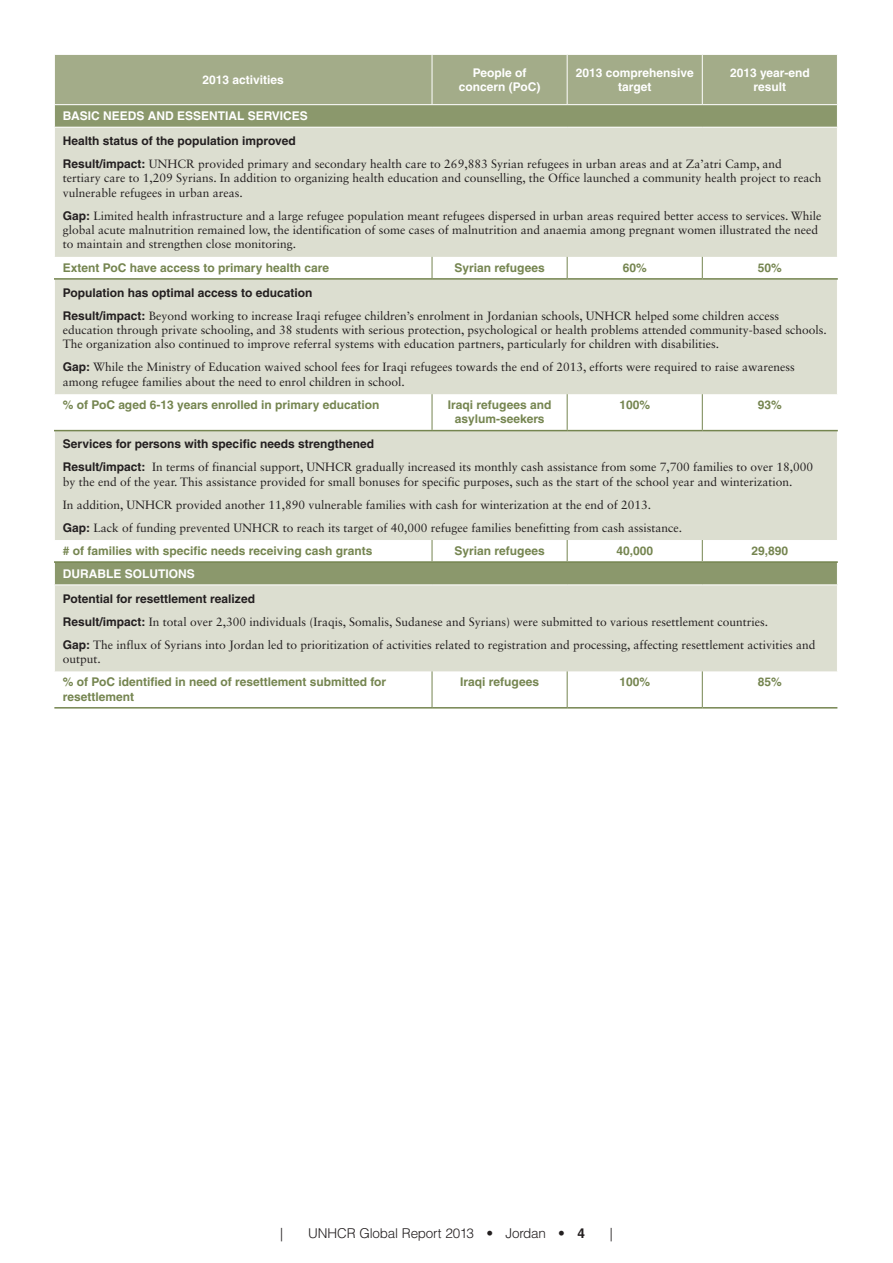
<style>
.page{position:relative;width:893px;height:1263px;background:#fff}
.page>*{position:absolute;margin:0;border:0;box-sizing:border-box;transform-origin:0 0}
.t1{font:300 13.5px "Helvetica";letter-spacing:-.015em;color:#231f20}
.t2{font:12px/14.4px "Sabon LT Std";color:#231f20}
.t3{font:700 12px/14.4px "Helvetica CE";color:#758550;text-align:center}
.t4{font:700 12px "Helvetica CE";color:#231f20}
.t5{font:700 12px/14.4px "Helvetica CE";color:#fff;text-align:center}
.s1{font-family:"Helvetica CE";font-weight:700}
</style>
<div class="page">
<svg style="left:54px;top:128px;width:783px;height:543px;background:#dddfd2"></svg>
<svg style="left:54px;top:54px;width:784px;height:73px;background:#a0aa86"></svg>
<svg style="left:54px;top:563px;width:1px;height:21px"></svg>
<hr style="left:54px;top:128px;width:1px;height:129px;background:#fff">
<hr style="left:54px;top:280px;width:1px;height:114px;background:#fff">
<hr style="left:54px;top:431px;width:1px;height:109px;background:#fff">
<hr style="left:54px;top:584px;width:378px;height:1px;background:#fff">
<hr style="left:54px;top:585px;width:1px;height:86px;background:#fff">
<hr style="left:432px;top:584px;width:135px;height:1px;background:#fff">
<hr style="left:567px;top:584px;width:135px;height:1px;background:#fff">
<hr style="left:702px;top:584px;width:136px;height:1px;background:#fff">
<hr style="left:54px;top:561px;width:378px;height:2px;background:#758550">
<hr style="left:432px;top:561px;width:135px;height:2px;background:#758550">
<hr style="left:567px;top:561px;width:135px;height:2px;background:#758550">
<hr style="left:702px;top:561px;width:136px;height:2px;background:#758550">
<hr style="left:54px;top:278px;width:378px;height:2px;background:#758550">
<hr style="left:432px;top:278px;width:135px;height:2px;background:#758550">
<hr style="left:567px;top:278px;width:135px;height:2px;background:#758550">
<hr style="left:702px;top:278px;width:136px;height:2px;background:#758550">
<hr style="left:54px;top:430px;width:378px;height:1px;background:#758550">
<hr style="left:432px;top:430px;width:135px;height:1px;background:#758550">
<hr style="left:567px;top:430px;width:135px;height:1px;background:#758550">
<hr style="left:702px;top:430px;width:136px;height:1px;background:#758550">
<hr style="left:54px;top:707px;width:378px;height:1px;background:#758550">
<hr style="left:432px;top:707px;width:135px;height:1px;background:#758550">
<hr style="left:567px;top:707px;width:135px;height:1px;background:#758550">
<hr style="left:702px;top:707px;width:135px;height:1px;background:#758550">
<svg style="left:432px;top:257px;width:1px;height:21px"></svg>
<svg style="left:567px;top:257px;width:1px;height:21px"></svg>
<svg style="left:702px;top:257px;width:1px;height:21px"></svg>
<hr style="left:432px;top:394px;width:1px;height:36px;background:#758550">
<hr style="left:567px;top:394px;width:1px;height:36px;background:#758550">
<hr style="left:702px;top:394px;width:1px;height:36px;background:#758550">
<svg style="left:432px;top:540px;width:1px;height:21px"></svg>
<svg style="left:567px;top:540px;width:1px;height:21px"></svg>
<svg style="left:702px;top:540px;width:1px;height:21px"></svg>
<hr style="left:432px;top:671px;width:1px;height:36px;background:#758550">
<hr style="left:567px;top:671px;width:1px;height:36px;background:#758550">
<hr style="left:702px;top:671px;width:1px;height:36px;background:#758550">
<p class="t5" style="left:202px;top:73px;width:83px">2013 activities</p>
<p class="t5" style="left:459px;top:65px;width:83px">People of concern (PoC)</p>
<p class="t5" style="left:576px;top:65px;width:120px">2013 comprehensive target</p>
<p class="t5" style="left:730px;top:65px;width:81px">2013 year-end result</p>
<p class="t5" style="left:63px;top:108px;width:247px">BASIC NEEDS AND ESSENTIAL SERVICES</p>
<p class="t4" style="left:63px;top:133px;width:234px">Health status of the population improved</p>
<p class="t2" style="left:63px;top:156px;width:760px"><span class="s1">Result/impact:</span> UNHCR provided primary and secondary health care to 269,883 Syrian refugees in urban areas and at Za’atri Camp, and tertiary care to 1,209 Syrians. In addition to organizing health education and counselling, the Office launched a community health project to reach vulnerable refugees in urban areas.</p>
<p class="t2" style="left:63px;top:208px;width:760px"><span class="s1">Gap:</span> Limited health infrastructure and a large refugee population meant refugees dispersed in urban areas required better access to services. While global acute malnutrition remained low, the identification of some cases of malnutrition and anaemia among pregnant women illustrated the need to maintain and strengthen close monitoring.</p>
<p class="t3" style="left:63px;top:260px;width:268px">Extent PoC have access to primary health care</p>
<p class="t3" style="left:454px;top:260px;width:92px">Syrian refugees</p>
<p class="t3" style="left:623px;top:260px;width:26px">60%</p>
<p class="t3" style="left:758px;top:260px;width:26px">50%</p>
<p class="t4" style="left:63px;top:285px;width:251px">Population has optimal access to education</p>
<p class="t2" style="left:63px;top:308px;width:765px"><span class="s1">Result/impact:</span> Beyond working to increase Iraqi refugee children’s enrolment in Jordanian schools, UNHCR helped some children access education through private schooling, and 38 students with serious protection, psychological or health problems attended community-based schools.<br>The organization also continued to improve referral systems with education partners, particularly for children with disabilities.</p>
<p class="t2" style="left:63px;top:360px;width:733px"><span class="s1">Gap:</span> While the Ministry of Education waived school fees for Iraqi refugees towards the end of 2013, efforts were required to raise awareness among refugee families about the need to enrol children in school.</p>
<p class="t3" style="left:63px;top:397px;width:318px">% of PoC aged 6-13 years enrolled in primary education</p>
<p class="t3" style="left:448px;top:397px;width:105px">Iraqi refugees and asylum-seekers</p>
<p class="t3" style="left:619px;top:397px;width:32px">100%</p>
<p class="t3" style="left:758px;top:397px;width:26px">93%</p>
<p class="t4" style="left:63px;top:437px;width:313px">Services for persons with specific needs strengthened</p>
<p class="t2" style="left:63px;top:460px;width:752px"><span class="s1">Result/impact:</span> In terms of financial support, UNHCR gradually increased its monthly cash assistance from some 7,700 families to over 18,000 by the end of the year. This assistance provided for small bonuses for specific purposes, such as the start of the school year and winterization.</p>
<p class="t2" style="left:63px;top:493px;width:621px;line-height:23px">In addition, UNHCR provided another 11,890 vulnerable families with cash for winterization at the end of 2013.<br><span class="s1">Gap:</span> Lack of funding prevented UNHCR to reach its target of 40,000 refugee families benefitting from cash assistance.</p>
<p class="t3" style="left:63px;top:543px;width:311px"># of families with specific needs receiving cash grants</p>
<p class="t3" style="left:454px;top:543px;width:92px">Syrian refugees</p>
<p class="t3" style="left:616px;top:543px;width:38px">40,000</p>
<p class="t3" style="left:751px;top:543px;width:38px">29,890</p>
<p class="t5" style="left:63px;top:566px;width:133px">DURABLE SOLUTIONS</p>
<p class="t4" style="left:63px;top:591px;width:194px">Potential for resettlement realized</p>
<p class="t2" style="left:63px;top:610px;width:754px;line-height:23px"><span class="s1">Result/impact:</span> In total over 2,300 individuals (Iraqis, Somalis, Sudanese and Syrians) were submitted to various resettlement countries.<br><span class="s1">Gap:</span> The influx of Syrians into Jordan led to prioritization of activities related to registration and processing, affecting resettlement activities and</p>
<p class="t2" style="left:63px;top:651px;width:40px">output.</p>
<p class="t3" style="left:63px;top:675px;width:325px;text-align:left">% of PoC identified in need of resettlement submitted for resettlement</p>
<p class="t3" style="left:460px;top:675px;width:80px">Iraqi refugees</p>
<p class="t3" style="left:619px;top:675px;width:32px">100%</p>
<p class="t3" style="left:758px;top:675px;width:26px">85%</p>
<p class="t1" style="left:280px;top:1225px;width:4px">|</p>
<p class="t1" style="left:308px;top:1225px;width:278px">UNHCR Global Report 2013 • Jordan • <span class="s1">4</span></p>
<p class="t1" style="left:610px;top:1225px;width:4px">|</p>
</div>
